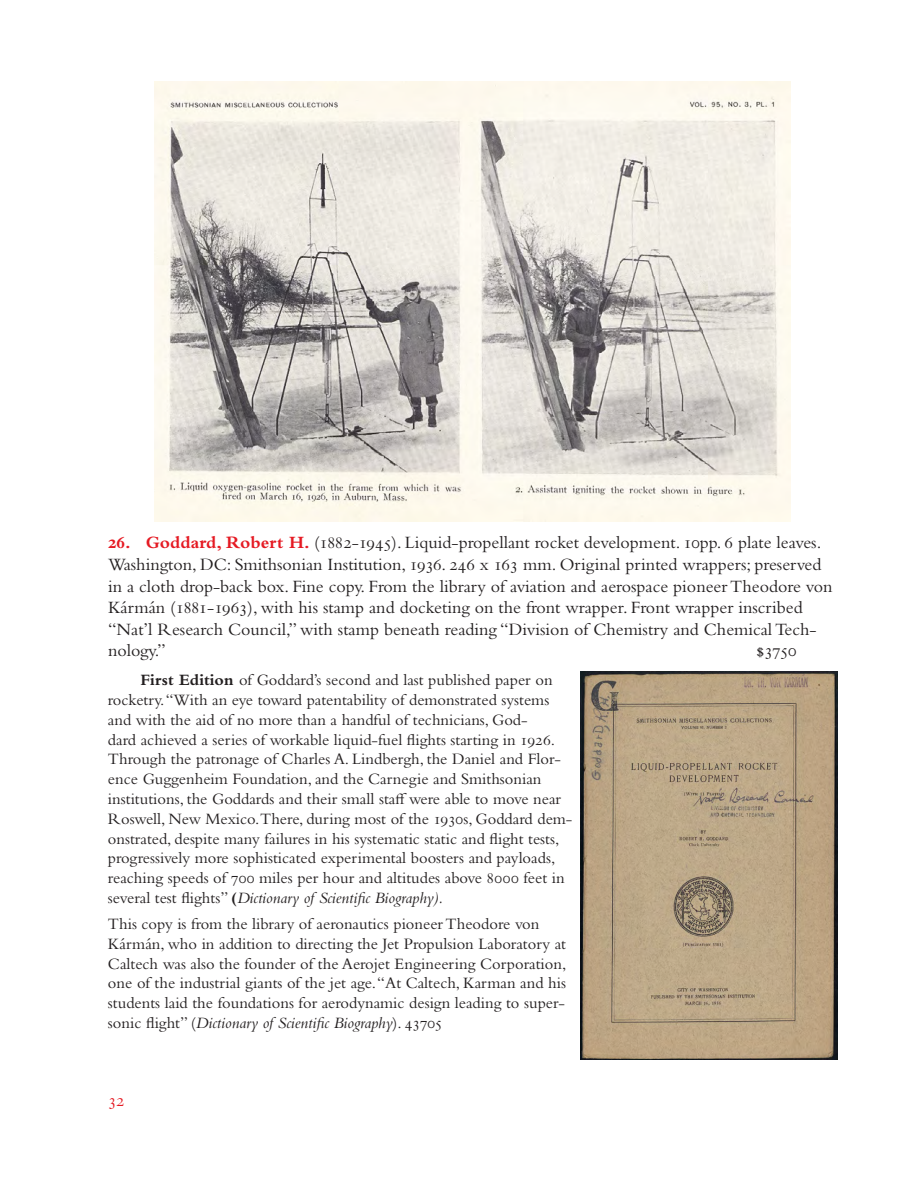
<style>
.page{position:relative;width:918px;height:1188px;background:#fff}
.page>*{position:absolute;margin:0;border:0;box-sizing:border-box;transform-origin:0 0}
.t1{font:18px/21.6px "Bembo Std";color:#231f20}
.t2{font:18px "Bembo Std";color:#e51a23}
.comment_paragraph{font:16.5px/19.8px "Bembo Std";color:#231f20}
.following_paragraph{font:16.5px/19.8px "Bembo Std";color:#231f20}
.s1{font-weight:700;color:#e51a23}
.s2{font-weight:700}
.s3{font-style:italic}
</style>
<div class="page">
<img style="left:155px;top:81px;width:635px;height:441px">
<img style="left:581px;top:671px;width:256px;height:388px">
<p class="t1" style="left:108px;top:532px;width:726px"><span class="s1">26. Goddard, Robert H.</span> (1882-1945). Liquid-propellant rocket development. 10pp. 6 plate leaves.<br>Washington, DC: Smithsonian Institution, 1936. 246 x 163 mm. Original printed wrappers; preserved in a cloth drop-back box. Fine copy. From the library of aviation and aerospace pioneer Theodore von Kármán (1881-1963), with his stamp and docketing on the front wrapper. Front wrapper inscribed “Nat’l Research Council,” with stamp beneath reading “Division of Chemistry and Chemical Tech&shy;nology.”</p>
<p class="t1" style="left:756px;top:640px;width:42px">$3750</p>
<p class="comment_paragraph" style="left:108px;top:670px;width:466px;text-indent:32px"><span class="s2">First Edition</span> of Goddard’s second and last published paper on rocketry. “With an eye toward patentability of demonstrated systems and with the aid of no more than a handful of technicians, God-<br>dard achieved a series of workable liquid-fuel flights starting in 1926.<br>Through the patronage of Charles A. Lindbergh, the Daniel and Flor&shy;ence Guggenheim Foundation, and the Carnegie and Smithsonian institutions, the Goddards and their small staff were able to move near Roswell, New Mexico.There, during most of the 1930s, Goddard dem&shy;onstrated, despite many failures in his systematic static and flight tests, progressively more sophisticated experimental boosters and payloads, reaching speeds of 700 miles per hour and altitudes above 8000 feet in several test flights” <span class="s2">(</span><span class="s3">Dictionary of Scientific Biography).</span></p>
<p class="following_paragraph" style="left:108px;top:914px;width:460px">This copy is from the library of aeronautics pioneer Theodore von Kármán, who in addition to directing the Jet Propulsion Laboratory at Caltech was also the founder of the Aerojet Engineering Corporation, one of the industrial giants of the jet age. “At Caltech, Karman and his students laid the foundations for aerodynamic design leading to super&shy;sonic flight” (<span class="s3">Dictionary of Scientific Biography</span>). 43705</p>
<p class="t2" style="left:108px;top:1090px;width:18px">32</p>
</div>
